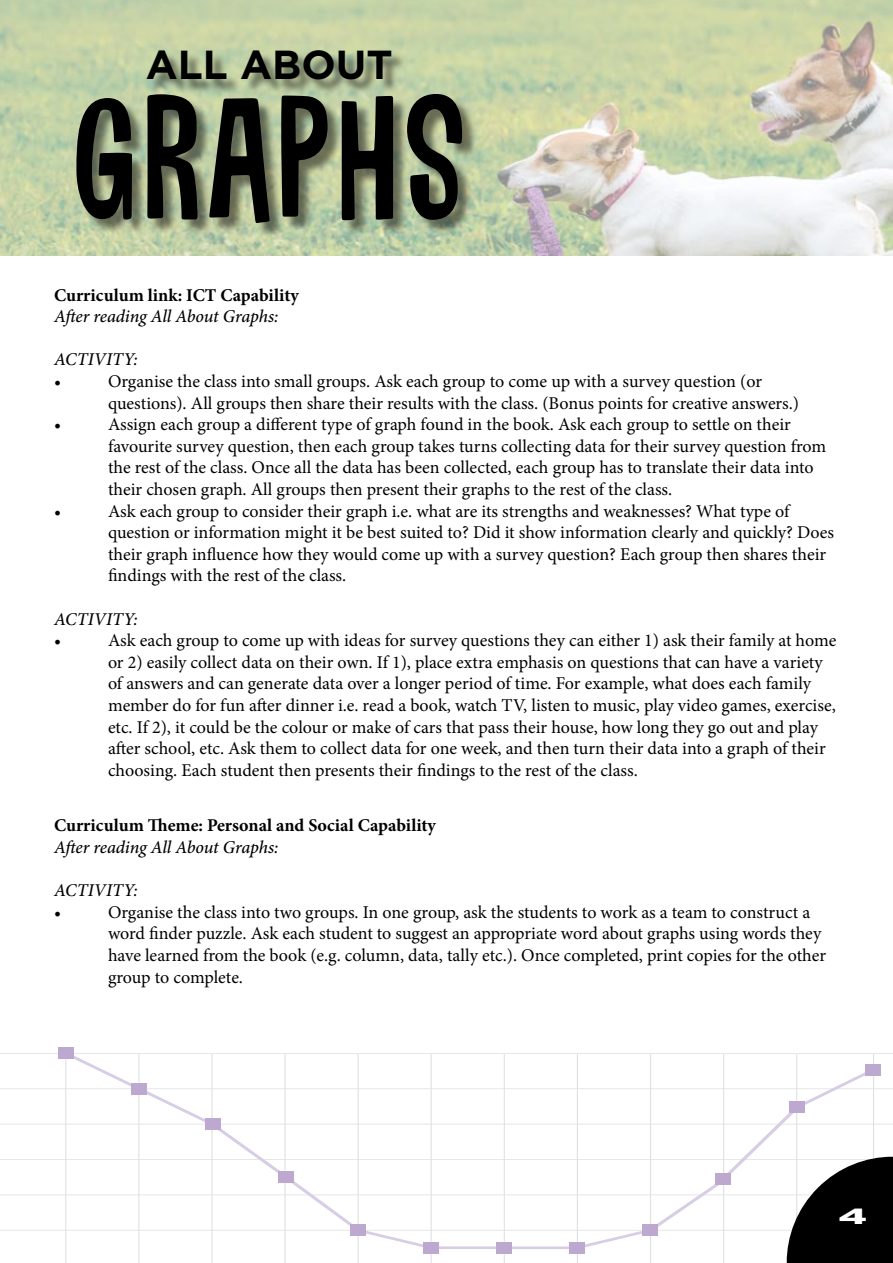
<style>
.page{position:relative;width:893px;height:1263px;background:#fff}
.page>*{position:absolute;margin:0;border:0;box-sizing:border-box;transform-origin:0 0}
.t1{font:177px "Sunbeat";letter-spacing:.04em;color:#000}
.t2{font:700 40.5px "Gotham";color:#000}
.t3{font:900 21px "Arial";color:#fff;scale:2 1}
.t4{font:18px/21.6px "Minion Pro";letter-spacing:-.005em;color:#000}
.t5{font:italic 500 18px "Minion Pro";letter-spacing:-.005em;color:#000}
.t6{font:700 18px "Minion Pro";color:#000}
</style>
<div class="page">
<hr style="left:1px;top:1230px;width:892px;height:1px;background:#bcbec0">
<hr style="left:1px;top:1194px;width:892px;height:1px;background:#bcbec0">
<hr style="left:1px;top:1159px;width:892px;height:1px;background:#bcbec0">
<hr style="left:1px;top:1124px;width:892px;height:1px;background:#bcbec0">
<hr style="left:1px;top:1088px;width:892px;height:1px;background:#bcbec0">
<hr style="left:1px;top:1053px;width:892px;height:1px;background:#bcbec0">
<hr style="left:65px;top:1054px;width:1px;height:209px;background:#bcbec0">
<hr style="left:138px;top:1054px;width:1px;height:209px;background:#bcbec0">
<hr style="left:212px;top:1054px;width:1px;height:209px;background:#bcbec0">
<hr style="left:285px;top:1054px;width:1px;height:209px;background:#bcbec0">
<hr style="left:358px;top:1054px;width:1px;height:209px;background:#bcbec0">
<hr style="left:431px;top:1054px;width:1px;height:209px;background:#bcbec0">
<hr style="left:504px;top:1054px;width:1px;height:209px;background:#bcbec0">
<hr style="left:577px;top:1054px;width:1px;height:209px;background:#bcbec0">
<hr style="left:650px;top:1054px;width:1px;height:209px;background:#bcbec0">
<hr style="left:723px;top:1054px;width:1px;height:209px;background:#bcbec0">
<hr style="left:796px;top:1054px;width:1px;height:209px;background:#bcbec0">
<hr style="left:873px;top:1054px;width:1px;height:209px;background:#bcbec0">
<svg style="left:60px;top:1053px;width:376px;height:198px"></svg>
<hr style="left:431px;top:1246px;width:73px;height:3px;background:#a790c4">
<hr style="left:502px;top:1246px;width:75px;height:3px;background:#a790c4">
<div style="left:58px;top:1047px;width:16px;height:12px;background:#bda9d0"></div>
<div style="left:205px;top:1118px;width:16px;height:12px;background:#bda9d0"></div>
<div style="left:278px;top:1171px;width:16px;height:11px;background:#bda9d0"></div>
<div style="left:350px;top:1224px;width:16px;height:12px;background:#bda9d0"></div>
<div style="left:423px;top:1242px;width:16px;height:11px;background:#bda9d0"></div>
<div style="left:496px;top:1242px;width:16px;height:11px;background:#bda9d0"></div>
<div style="left:569px;top:1242px;width:16px;height:11px;background:#bda9d0"></div>
<div style="left:865px;top:1064px;width:16px;height:11px;background:#bda9d0"></div>
<div style="left:131px;top:1083px;width:16px;height:11px;background:#bda9d0"></div>
<svg style="left:572px;top:1066px;width:321px;height:197px"></svg>
<img style="left:0;top:0;width:893px;height:255px">
<div style="left:150px;top:53px;width:256px;height:42px;background:#000;opacity:.5"></div>
<div style="left:78px;top:96px;width:399px;height:142px;background:#000;opacity:.5"></div>
<h2 class="t2" style="left:146px;top:41px;width:248px">ALL ABOUT</h2>
<h1 class="t1" style="left:73px;top:66px;width:394px">GRAPHS</h1>
<p class="t6" style="left:54px;top:282px;width:246px">Curriculum link: ICT Capability</p>
<p class="t5" style="left:54px;top:304px;width:226px">After reading All About Graphs:</p>
<p class="t5" style="left:54px;top:347px;width:85px">ACTIVITY:</p>
<p class="t4" style="left:54px;top:370px;width:9px">•</p>
<p class="t4" style="left:108px;top:370px;width:693px">Organise the class into small groups. Ask each group to come up with a survey question (or questions). All groups then share their results with the class. (Bonus points for creative answers.)</p>
<p class="t4" style="left:54px;top:414px;width:9px">•</p>
<p class="t4" style="left:108px;top:414px;width:720px">Assign each group a different type of graph found in the book. Ask each group to settle on their favourite survey question, then each group takes turns collecting data for their survey question from the rest of the class. Once all the data has been collected, each group has to translate their data into their chosen graph. All groups then present their graphs to the rest of the class.</p>
<p class="t4" style="left:54px;top:500px;width:9px">•</p>
<p class="t4" style="left:108px;top:500px;width:727px">Ask each group to consider their graph i.e. what are its strengths and weaknesses? What type of question or information might it be best suited to? Did it show information clearly and quickly? Does their graph influence how they would come up with a survey question? Each group then shares their findings with the rest of the class.</p>
<p class="t5" style="left:54px;top:606px;width:85px">ACTIVITY:</p>
<p class="t4" style="left:54px;top:630px;width:9px">•</p>
<p class="t4" style="left:108px;top:630px;width:730px">Ask each group to come up with ideas for survey questions they can either 1) ask their family at home or 2) easily collect data on their own. If 1), place extra emphasis on questions that can have a variety of answers and can generate data over a longer period of time. For example, what does each family member do for fun after dinner i.e. read a book, watch TV, listen to music, play video games, exercise, etc. If 2), it could be the colour or make of cars that pass their house, how long they go out and play after school, etc. Ask them to collect data for one week, and then turn their data into a graph of their choosing. Each student then presents their findings to the rest of the class.</p>
<p class="t6" style="left:54px;top:813px;width:383px">Curriculum Theme: Personal and Social Capability</p>
<p class="t5" style="left:54px;top:835px;width:226px">After reading All About Graphs:</p>
<p class="t5" style="left:54px;top:878px;width:85px">ACTIVITY:</p>
<p class="t4" style="left:54px;top:901px;width:9px">•</p>
<p class="t4" style="left:108px;top:901px;width:720px">Organise the class into two groups. In one group, ask the students to work as a team to construct a word finder puzzle. Ask each student to suggest an appropriate word about graphs using words they have learned from the book (e.g. column, data, tally etc.). Once completed, print copies for the other group to complete.</p>
<p class="t3" style="left:839px;top:1201px;width:16px">4</p>
</div>
